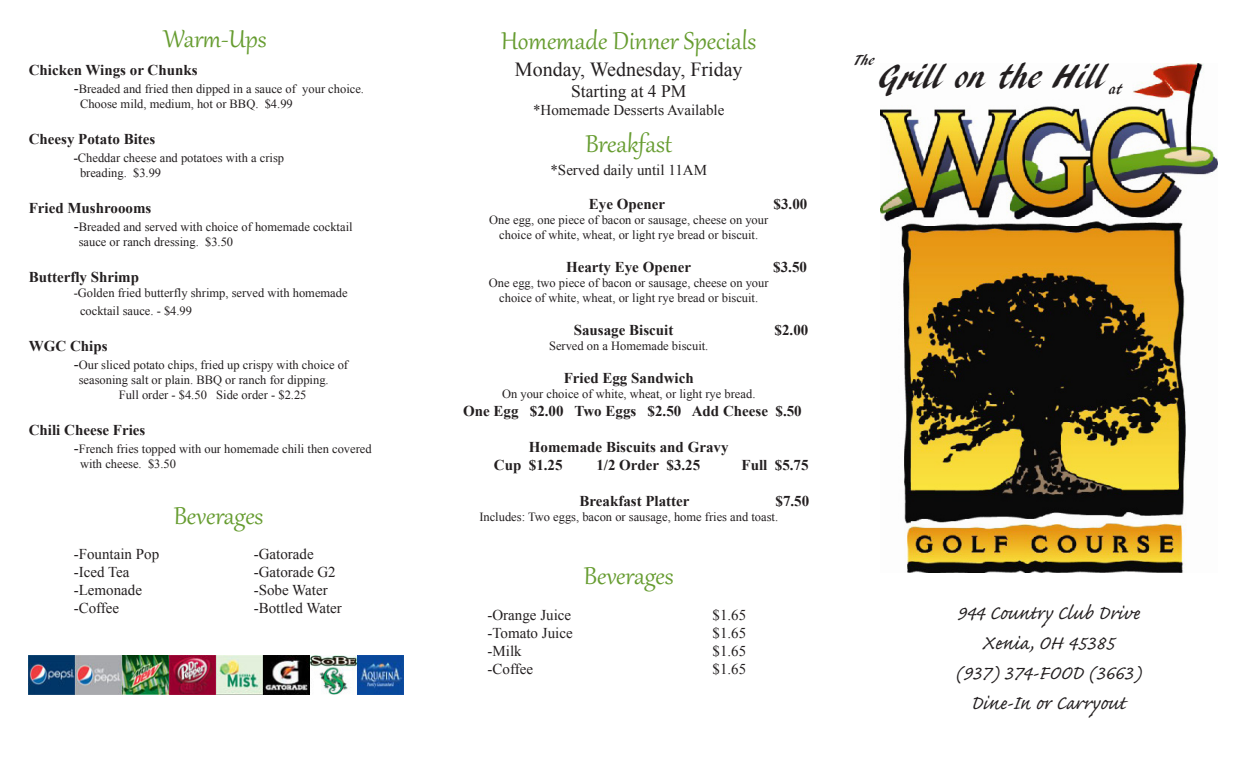
<style>
.page{position:relative;width:1260px;height:765px;background:#fff}
.page>*{position:absolute;margin:0;border:0;box-sizing:border-box;transform-origin:0 0}
.t1{font:35px "ARBLANCA";color:#231f20}
.t2{font:30px "Gabriola";color:#669c30}
.t3{font:25px "Caflisch Script Pro";color:#231f20}
.t4{font:20px "Times New Roman";color:#231f20}
.t5{font:17.5px "Times New Roman";color:#231f20}
.t6{font:700 15px "Times New Roman";color:#231f20}
.t7{font:15px "Times New Roman";color:#231f20}
.t8{font:15px "ARBLANCA";color:#231f20}
.t9{font:12.5px/15px "Times New Roman";color:#231f20}
.s1{font-size:15px}
.s2{font-weight:700}
</style>
<div class="page">
<img style="left:28px;top:656px;width:375px;height:38px">
<img style="left:880px;top:64px;width:338px;height:509px">
<p class="t2" style="left:164px;top:19px;width:104px">Warm-Ups</p>
<p class="t6" style="left:29px;top:59px;width:170px">Chicken Wings or Chunks</p>
<p class="t9" style="left:80px;top:80px;width:286px;text-indent:-6px"><span class="s1">-</span>Breaded and fried then dipped in a sauce of your choice.<br>Choose mild, medium, hot or BBQ. $4.99</p>
<p class="t6" style="left:29px;top:128px;width:128px">Cheesy Potato Bites</p>
<p class="t9" style="left:74px;top:149px;width:212px"><span class="s2">-</span>Cheddar cheese and potatoes with a crisp</p>
<p class="t9" style="left:80px;top:164px;width:83px">breading. $3.99</p>
<p class="t6" style="left:29px;top:197px;width:124px">Fried Mushroooms</p>
<p class="t9" style="left:79px;top:218px;width:275px;text-indent:-5px"><span class="s1">-</span>Breaded and served with choice of homemade cocktail sauce or ranch dressing. $3.50</p>
<p class="t6" style="left:29px;top:266px;width:112px">Butterfly Shrimp</p>
<p class="t9" style="left:80px;top:283px;width:269px;line-height:18px;text-indent:-6px">-Golden fried butterfly shrimp, served with homemade cocktail sauce. - $4.99</p>
<p class="t6" style="left:29px;top:335px;width:80px">WGC Chips</p>
<p class="t9" style="left:74px;top:356px;width:276px"><span class="s1">-</span>Our sliced potato chips, fried up crispy with choice of</p>
<p class="t9" style="left:79px;top:371px;width:251px">seasoning salt or plain. BBQ or ranch for dipping.</p>
<p class="t9" style="left:119px;top:386px;width:189px">Full order - $4.50 Side order - $2.25</p>
<p class="t6" style="left:29px;top:419px;width:118px">Chili Cheese Fries</p>
<p class="t9" style="left:80px;top:440px;width:293px;text-indent:-6px"><span class="s1">-</span>French fries topped with our homemade chili then covered with cheese. $3.50</p>
<p class="t2" style="left:174px;top:496px;width:91px">Beverages</p>
<p class="t7" style="left:74px;top:544px;width:87px">-Fountain Pop</p>
<p class="t7" style="left:254px;top:544px;width:61px">-Gatorade</p>
<p class="t7" style="left:74px;top:562px;width:57px">-Iced Tea</p>
<p class="t7" style="left:254px;top:562px;width:84px">-Gatorade G2</p>
<p class="t7" style="left:74px;top:580px;width:70px">-Lemonade</p>
<p class="t7" style="left:254px;top:580px;width:75px">-Sobe Water</p>
<p class="t7" style="left:74px;top:598px;width:47px">-Coffee</p>
<p class="t7" style="left:254px;top:598px;width:90px">-Bottled Water</p>
<p class="t2" style="left:501px;top:21px;width:257px">Homemade Dinner Specials</p>
<p class="t4" style="left:515px;top:55px;width:229px">Monday, Wednesday, Friday</p>
<p class="t5" style="left:571px;top:79px;width:117px">Starting at 4 PM</p>
<p class="t7" style="left:533px;top:100px;width:193px">*Homemade Desserts Available</p>
<p class="t2" style="left:585px;top:124px;width:88px">Breakfast</p>
<p class="t7" style="left:550px;top:160px;width:158px">*Served daily until 11AM</p>
<p class="t6" style="left:589px;top:193px;width:78px">Eye Opener</p>
<p class="t6" style="left:774px;top:193px;width:35px">$3.00</p>
<p class="t9" style="left:489px;top:212px;width:281px;text-align:center">One egg, one piece of bacon or sausage, cheese on your choice of white, wheat, or light rye bread or biscuit.</p>
<p class="t6" style="left:566px;top:256px;width:126px">Hearty Eye Opener</p>
<p class="t6" style="left:773px;top:256px;width:35px">$3.50</p>
<p class="t9" style="left:489px;top:275px;width:281px;text-align:center">One egg, two piece of bacon or sausage, cheese on your choice of white, wheat, or light rye bread or biscuit.</p>
<p class="t6" style="left:574px;top:319px;width:101px">Sausage Biscuit</p>
<p class="t6" style="left:775px;top:319px;width:35px">$2.00</p>
<p class="t9" style="left:549px;top:338px;width:161px">Served on a Homemade biscuit.</p>
<p class="t6" style="left:564px;top:367px;width:132px">Fried Egg Sandwich</p>
<p class="t9" style="left:502px;top:386px;width:255px">On your choice of white, wheat, or light rye bread.</p>
<p class="t6" style="left:463px;top:400px;width:340px">One Egg $2.00 Two Eggs $2.50 Add Cheese $.50</p>
<p class="t6" style="left:529px;top:436px;width:201px">Homemade Biscuits and Gravy</p>
<p class="t6" style="left:494px;top:454px;width:70px">Cup $1.25</p>
<p class="t6" style="left:596px;top:454px;width:105px">1/2 Order $3.25</p>
<p class="t6" style="left:742px;top:454px;width:69px">Full $5.75</p>
<p class="t6" style="left:579px;top:490px;width:112px">Breakfast Platter</p>
<p class="t6" style="left:776px;top:490px;width:35px">$7.50</p>
<p class="t9" style="left:479px;top:509px;width:300px">Includes: Two eggs, bacon or sausage, home fries and toast.</p>
<p class="t2" style="left:584px;top:556px;width:91px">Beverages</p>
<p class="t7" style="left:488px;top:605px;width:85px">-Orange Juice</p>
<p class="t7" style="left:712px;top:605px;width:35px">$1.65</p>
<p class="t7" style="left:488px;top:623px;width:87px">-Tomato Juice</p>
<p class="t7" style="left:712px;top:623px;width:35px">$1.65</p>
<p class="t7" style="left:488px;top:641px;width:36px">-Milk</p>
<p class="t7" style="left:712px;top:641px;width:35px">$1.65</p>
<p class="t7" style="left:488px;top:659px;width:47px">-Coffee</p>
<p class="t7" style="left:712px;top:659px;width:35px">$1.65</p>
<p class="t8" style="left:854px;top:52px;width:22px">The</p>
<p class="t1" style="left:879px;top:58px;width:228px">Grill on the Hill</p>
<p class="t8" style="left:1109px;top:81px;width:14px">at</p>
<p class="t3" style="left:957px;top:601px;width:185px">944 Country Club Drive</p>
<p class="t3" style="left:982px;top:631px;width:134px">Xenia, OH 45385</p>
<p class="t3" style="left:955px;top:661px;width:188px">(937) 374-FOOD (3663)</p>
<p class="t3" style="left:970px;top:691px;width:157px">Dine-In or Carryout</p>
</div>
